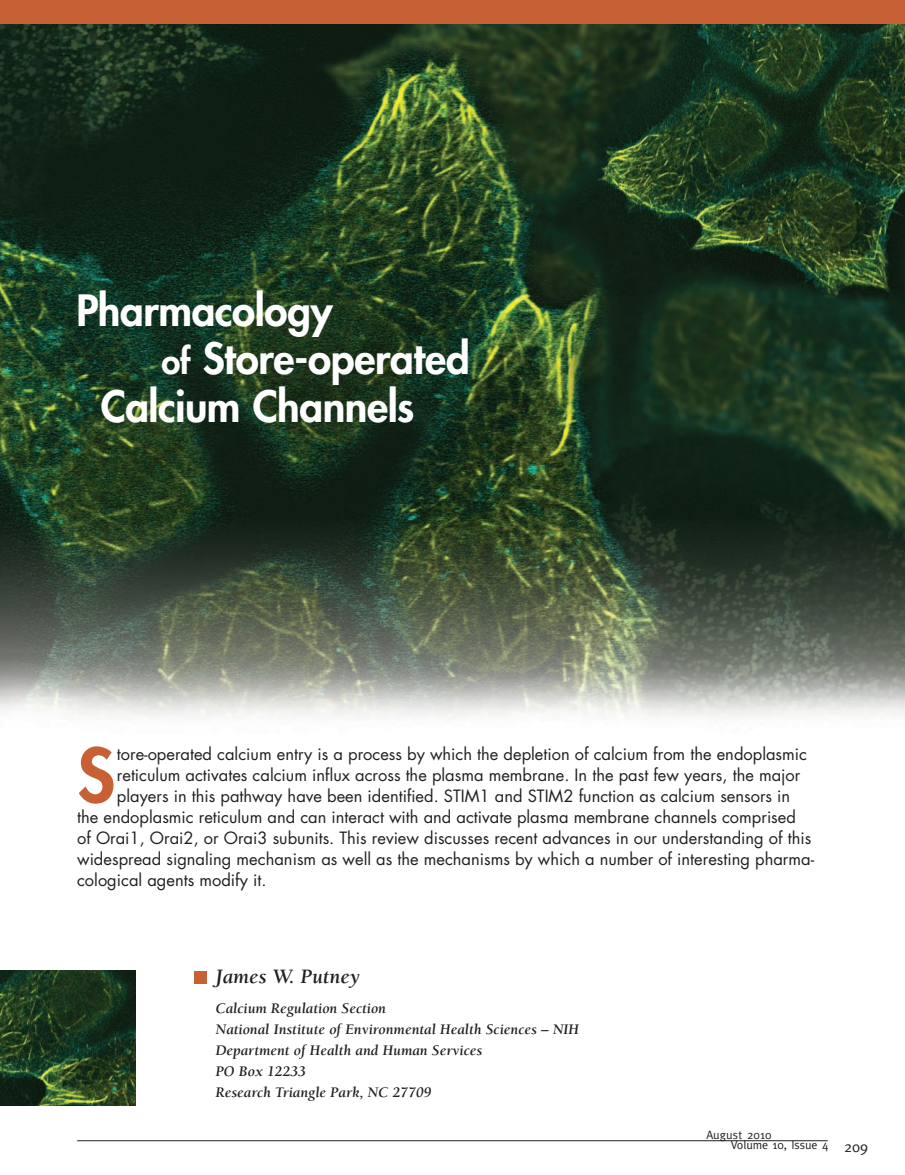
<style>
.page{position:relative;width:905px;height:1175px;background:#fff}
.page>*{position:absolute;margin:0;border:0;box-sizing:border-box;transform-origin:0 0}
.t1{font:800 72.15px "Futura";color:#c76135}
.t2{font:800 42px "Futura";letter-spacing:-.01em;color:#fff}
.t3{font:italic 700 21px "Berkeley";color:#231f20}
.t4{font:16.5px "Futura";color:#231f20}
.t5{font:italic 700 15px/21px "Berkeley";color:#231f20}
.t6{font:15px "Meta";color:#231f20}
.t7{font:12px/10.5px "Meta";color:#231f20}
.s1{font-size:34.5px}
</style>
<div class="page">
<hr style="left:77px;top:1140px;width:750px;height:1px;background:#231f20">
<div style="left:194px;top:971px;width:12px;height:12px;background:#c76135"></div>
<div style="left:0;top:0;width:904px;height:25px;background:#c76135"></div>
<img style="left:0;top:971px;width:135px;height:135px">
<img style="left:0;top:25px;width:904px;height:694px">
<h2 class="t2" style="left:76px;top:282px;width:258px">Pharmacology</h2>
<h2 class="t2" style="left:161px;top:330px;width:310px"><span class="s1">of</span> Store-operated</h2>
<h2 class="t2" style="left:101px;top:378px;width:315px">Calcium Channels</h2>
<h1 class="t1" style="left:77px;top:727px;width:39px">S</h1>
<p class="t4" style="left:117px;top:742px;width:691px">tore-operated calcium entry is a process by which the depletion of calcium from the endoplasmic</p>
<p class="t4" style="left:117px;top:763px;width:685px">reticulum activates calcium influx across the plasma membrane. In the past few years, the major</p>
<p class="t4" style="left:117px;top:785px;width:675px">players in this pathway have been identified. STIM1 and STIM2 function as calcium sensors in</p>
<p class="t4" style="left:77px;top:806px;width:720px">the endoplasmic reticulum and can interact with and activate plasma membrane channels comprised</p>
<p class="t4" style="left:77px;top:827px;width:735px">of Orai1, Orai2, or Orai3 subunits. This review discusses recent advances in our understanding of this</p>
<p class="t4" style="left:77px;top:848px;width:738px">widespread signaling mechanism as well as the mechanisms by which a number of interesting pharma-</p>
<p class="t4" style="left:77px;top:869px;width:191px">cological agents modify it.</p>
<p class="t3" style="left:216px;top:965px;width:146px">James W. Putney</p>
<p class="t5" style="left:216px;top:998px;width:365px">Calcium Regulation Section<br>National Institute of Environmental Health Sciences – NIH Department of Health and Human Services<br>PO Box 12233<br>Research Triangle Park, NC 27709</p>
<p class="t7" style="left:730px;top:1129px;width:99px;text-indent:-24px">August 2010<br>Volume 10, Issue 4</p>
<p class="t6" style="left:844px;top:1138px;width:26px">209</p>
</div>
